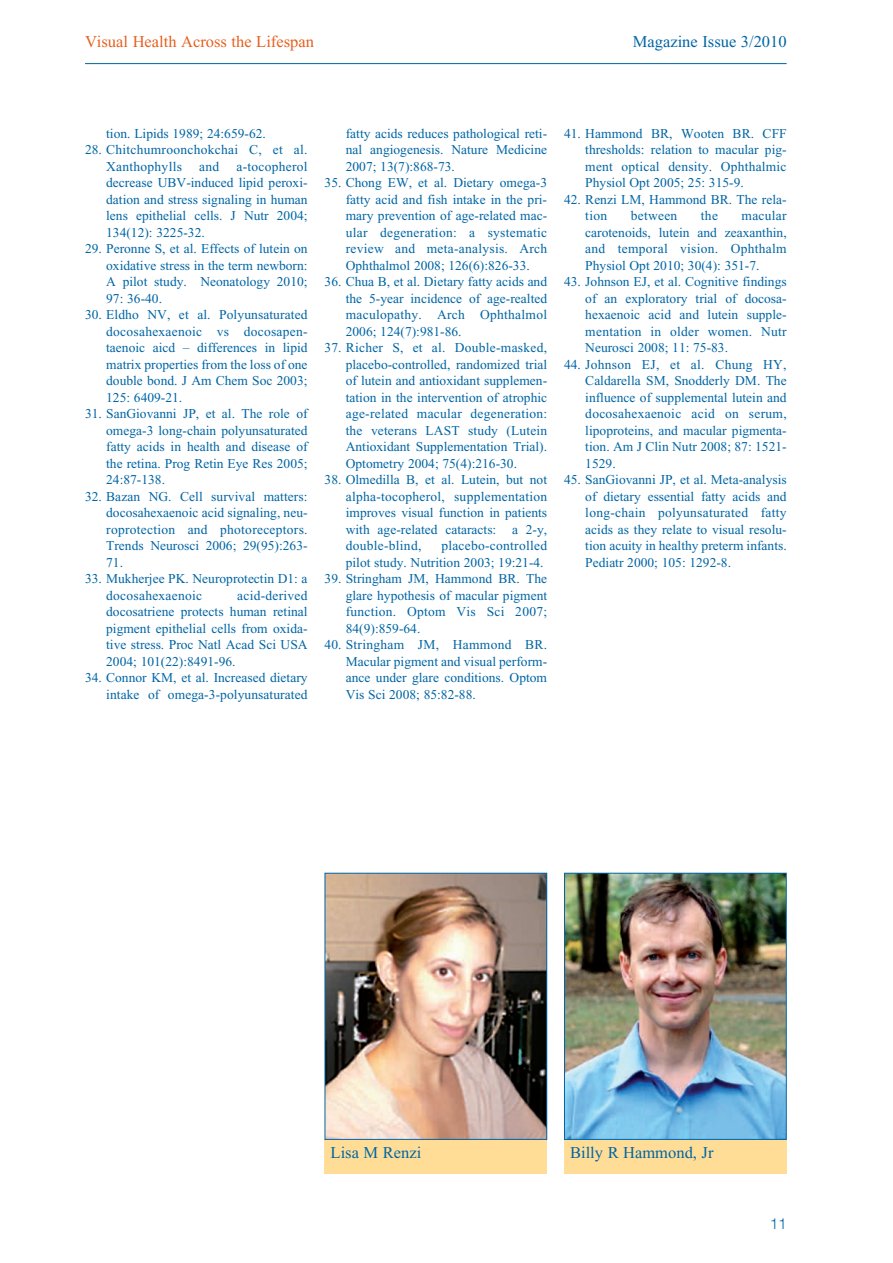
<style>
.page{position:relative;width:893px;height:1263px;background:#fff}
.page>*{position:absolute;margin:0;border:0;box-sizing:border-box;transform-origin:0 0}
.t1{font:16.5px "Times New Roman";color:#0065a4}
.t2{font:16.5px "Times New Roman";color:#e7601f}
.t3{font:300 15px "Helvetica Neue";color:#0065a4}
.t4{font:13.5px/16.5px "Times New Roman";color:#0065a4;text-align:justify}
.t5{font:13.5px/16.5px "Times New Roman";letter-spacing:.02em;color:#0065a4}
</style>
<div class="page">
<hr style="left:85px;top:63px;width:702px;height:1px;background:#0065a4">
<div style="left:325px;top:1140px;width:222px;height:34px;background:#ffdd96"></div>
<div style="left:564px;top:1140px;width:223px;height:34px;background:#ffdd96"></div>
<img style="left:327px;top:875px;width:218px;height:263px">
<div style="left:325px;top:873px;width:222px;height:267px;border:1px solid #0065a4"></div>
<img style="left:566px;top:875px;width:219px;height:263px">
<div style="left:564px;top:873px;width:223px;height:267px;border:1px solid #0065a4"></div>
<p class="t2" style="left:85px;top:32px;width:230px">Visual Health Across the Lifespan</p>
<p class="t1" style="left:633px;top:32px;width:155px">Magazine Issue 3/2010</p>
<p class="t4" style="left:106px;top:125px;width:161px">tion. Lipids 1989; 24:659-62.</p>
<p class="t5" style="left:106px;top:142px;width:203px;text-indent:-21px">28. Chitchumroonchokchai C, et al.<br>Xanthophylls</p>
<p class="t4" style="left:106px;top:158px;width:203px;text-indent:130px">a-tocopherol decrease UBV-induced lipid peroxi&shy;dation and stress signaling in human lens epithelial cells. J Nutr 2004; 134(12): 3225-32.</p>
<p class="t4" style="left:106px;top:241px;width:203px;text-indent:-21px">29. Peronne S, et al. Effects of lutein on oxidative stress in the term newborn:<br>A pilot study. Neonatology 2010; 97: 36-40.</p>
<p class="t4" style="left:106px;top:307px;width:203px;text-indent:-21px">30. Eldho NV, et al. Polyunsaturated docosahexaenoic vs docosapen&shy;taenoic aicd – differences in lipid matrix properties from the loss of one double bond. J Am Chem Soc 2003; 125: 6409-21.</p>
<p class="t4" style="left:106px;top:406px;width:203px;text-indent:-21px">31. SanGiovanni JP, et al. The role of omega-3 long-chain polyunsaturated fatty acids in health and disease of the retina. Prog Retin Eye Res 2005; 24:87-138.</p>
<p class="t4" style="left:106px;top:488px;width:203px;text-indent:-21px">32. Bazan NG. Cell survival matters: docosahexaenoic acid signaling, neu&shy;roprotection and photoreceptors.<br>Trends Neurosci 2006; 29(95):263- 71.</p>
<p class="t4" style="left:106px;top:571px;width:203px;text-indent:-21px">33. Mukherjee PK. Neuroprotectin D1: a docosahexaenoic</p>
<p class="t4" style="left:199px;top:158px;width:22px">and</p>
<p class="t4" style="left:106px;top:587px;width:203px;text-indent:131px">acid-derived docosatriene protects human retinal pigment epithelial cells from oxida&shy;tive stress. Proc Natl Acad Sci USA 2004; 101(22):8491-96.</p>
<p class="t4" style="left:85px;top:670px;width:224px;text-align:right">34. Connor KM, et al. Increased dietary intake of omega-3-polyunsaturated</p>
<p class="t4" style="left:346px;top:125px;width:203px">fatty acids reduces pathological reti&shy;nal angiogenesis. Nature Medicine 2007; 13(7):868-73.</p>
<p class="t4" style="left:346px;top:175px;width:203px;text-indent:-21px">35. Chong EW, et al. Dietary omega-3 fatty acid and fish intake in the pri&shy;mary prevention of age-related mac&shy;ular degeneration: a systematic review and meta-analysis. Arch Ophthalmol 2008; 126(6):826-33.</p>
<p class="t4" style="left:346px;top:274px;width:203px;text-indent:-21px">36. Chua B, et al. Dietary fatty acids and the 5-year incidence of age-realted maculopathy. Arch Ophthalmol 2006; 124(7):981-86.</p>
<p class="t4" style="left:346px;top:340px;width:203px;text-indent:-21px">37. Richer S, et al. Double-masked, placebo-controlled, randomized trial of lutein and antioxidant supplemen&shy;tation in the intervention of atrophic age-related macular degeneration: the veterans LAST study (Lutein Antioxidant Supplementation Trial).<br>Optometry 2004; 75(4):216-30.</p>
<p class="t4" style="left:346px;top:472px;width:203px;text-indent:-21px">38. Olmedilla B, et al. Lutein, but not alpha-tocopherol, supplementation improves visual function in patients with age-related cataracts: a 2-y, double-blind,</p>
<p class="t4" style="left:346px;top:538px;width:203px;text-align:right">placebo-controlled<br>pilot study. Nutrition 2003; 19:21-4.</p>
<p class="t4" style="left:346px;top:571px;width:203px;text-indent:-21px">39. Stringham JM, Hammond BR. The glare hypothesis of macular pigment function. Optom Vis Sci 2007; 84(9):859-64.</p>
<p class="t4" style="left:346px;top:637px;width:203px;text-indent:-21px">40. Stringham JM, Hammond BR.<br>Macular pigment and visual perform&shy;ance under glare conditions. Optom Vis Sci 2008; 85:82-88.</p>
<p class="t4" style="left:585px;top:125px;width:203px;text-indent:-21px">41. Hammond BR, Wooten BR. CFF thresholds: relation to macular pig&shy;ment optical density. Ophthalmic Physiol Opt 2005; 25: 315-9.</p>
<p class="t4" style="left:585px;top:191px;width:203px;text-indent:-21px">42. Renzi LM, Hammond BR. The rela&shy;tion</p>
<p class="t4" style="left:585px;top:207px;width:203px;text-indent:156px">macular carotenoids, lutein and zeaxanthin, and temporal vision. Ophthalm Physiol Opt 2010; 30(4): 351-7.</p>
<p class="t4" style="left:585px;top:273px;width:203px;text-indent:-21px">43. Johnson EJ, et al. Cognitive findings of an exploratory trial of docosa&shy;hexaenoic acid and lutein supple&shy;mentation in older women. Nutr Neurosci 2008; 11: 75-83.</p>
<p class="t4" style="left:585px;top:356px;width:203px;text-indent:-21px">44. Johnson EJ, et al. Chung HY, Caldarella SM, Snodderly DM. The influence of supplemental lutein and docosahexaenoic acid on serum, lipoproteins, and macular pigmenta&shy;tion. Am J Clin Nutr 2008; 87: 1521- 1529.</p>
<p class="t4" style="left:585px;top:471px;width:203px;text-indent:-21px">45. SanGiovanni JP, et al. Meta-analysis of dietary essential fatty acids and long-chain polyunsaturated fatty acids as they relate to visual resolu&shy;tion acuity in healthy preterm infants.<br>Pediatr 2000; 105: 1292-8.</p>
<p class="t5" style="left:631px;top:207px;width:48px">between</p>
<p class="t4" style="left:701px;top:207px;width:19px">the</p>
<p class="t1" style="left:331px;top:1144px;width:92px">Lisa M Renzi</p>
<p class="t1" style="left:570px;top:1144px;width:145px">Billy R Hammond, Jr</p>
<p class="t3" style="left:770px;top:1214px;width:18px">11</p>
</div>
